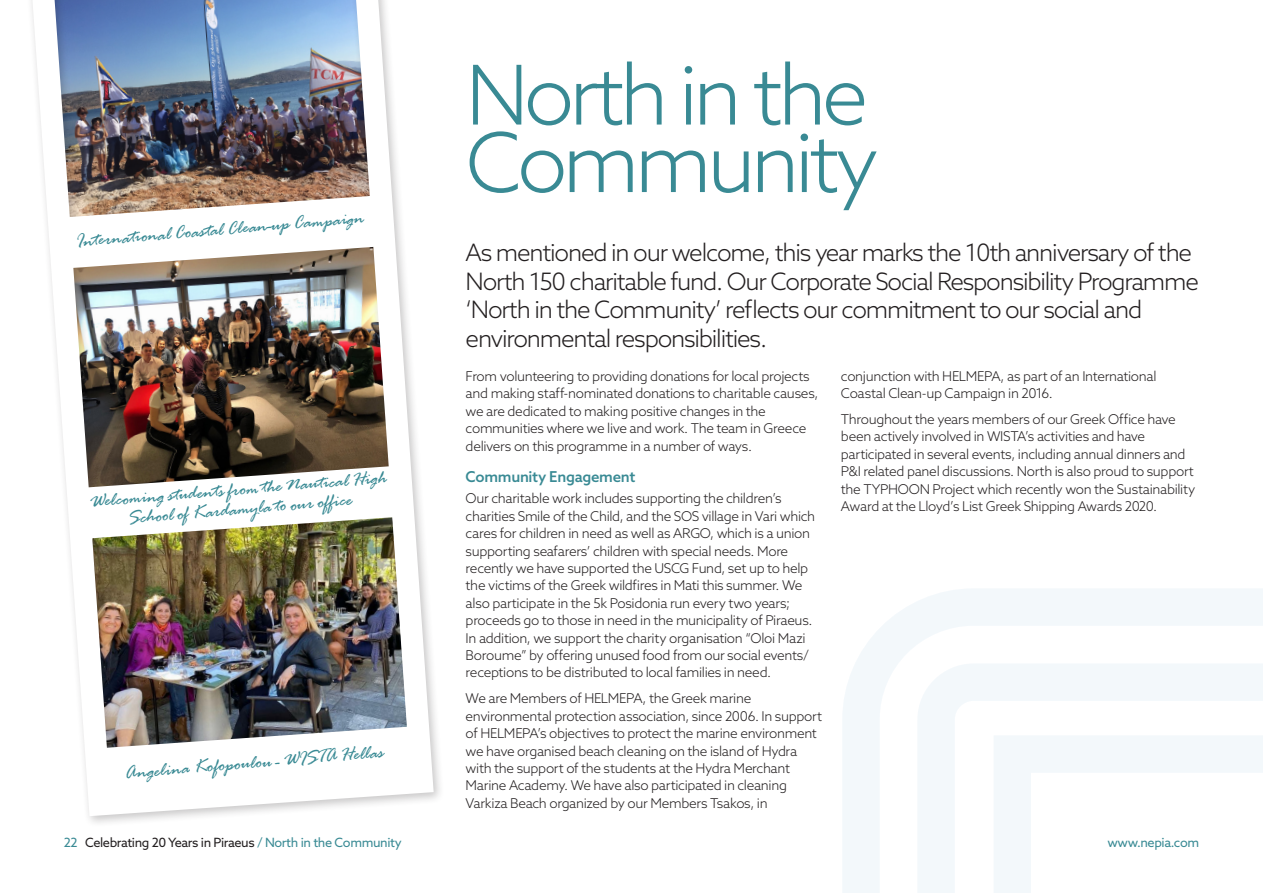
<style>
.page{position:relative;width:1263px;height:893px;background:#fff}
.page>*{position:absolute;margin:0;border:0;box-sizing:border-box;transform-origin:0 0}
.NORTH_-_Title{font:300 82.5px/67.5px "Azo Sans";letter-spacing:-.06em;color:#398a94}
.NORTH_-_Introduction{font:300 24px/28.5px "Azo Sans";letter-spacing:-.05em;color:#231f20}
.NORTH_-_Body_1{font:italic 19.5px/19.5px "Rage";color:#398a94;text-align:center}
.NORTH_-_Sub_Header{font:500 15px "Azo Sans";letter-spacing:-.02em;color:#398a94}
.NORTH_-_Body_2{font:300 13.5px/17.4px "Azo Sans";letter-spacing:-.025em;color:#231f20}
.NORTH_-_Navigation{font:12.75px "Azo Sans";letter-spacing:-.03em;color:#231f20}
.NORTH_-_Navigation-2{font:12.75px "Azo Sans";letter-spacing:-.03em;color:#398a94}
.s1{color:#398a94}
</style>
<div class="page">
<img style="left:31px;top:0;width:409px;height:823px">
<img style="left:83px;top:466px;width:313px;height:73px">
<svg style="left:67px;top:196px;width:313px;height:72px"></svg>
<svg style="left:843px;top:589px;width:420px;height:304px"></svg>
<p class="NORTH_-_Body_1" style="left:75px;top:234px;width:290px;rotate:-5deg">International Coastal Clean-up Campaign</p>
<p class="NORTH_-_Body_1" style="left:89px;top:494px;width:299px;rotate:-5deg">Welcoming students from the Nautical High<br>School of Kardamyla to our office</p>
<p class="NORTH_-_Body_1" style="left:124px;top:766px;width:261px;rotate:-5deg">Angelina Kofopoulou - WISTA Hellas</p>
<p class="NORTH_-_Title" style="left:466px;top:60px;width:415px">North in the<br>Community</p>
<p class="NORTH_-_Introduction" style="left:466px;top:238px;width:735px">As mentioned in our welcome, this year marks the 10th anniversary of the North 150 charitable fund. Our Corporate Social Responsibility Programme ‘North in the Community’ reflects our commitment to our social and environmental responsibilities.</p>
<p class="NORTH_-_Body_2" style="left:466px;top:367px;width:354px">From volunteering to providing donations for local projects and making staff-nominated donations to charitable causes, we are dedicated to making positive changes in the communities where we live and work. The team in Greece delivers on this programme in a number of ways.</p>
<p class="NORTH_-_Sub_Header" style="left:466px;top:466px;width:171px">Community Engagement</p>
<p class="NORTH_-_Body_2" style="left:466px;top:490px;width:351px">Our charitable work includes supporting the children’s charities Smile of the Child, and the SOS village in Vari which cares for children in need as well as ARGO, which is a union supporting seafarers’ children with special needs. More recently we have supported the USCG Fund, set up to help the victims of the Greek wildfires in Mati this summer. We also participate in the 5k Posidonia run every two years; proceeds go to those in need in the municipality of Piraeus.<br>In addition, we support the charity organisation “Oloi Mazi Boroume” by offering unused food from our social events/ receptions to be distributed to local families in need.</p>
<p class="NORTH_-_Body_2" style="left:466px;top:690px;width:358px">We are Members of HELMEPA, the Greek marine environmental protection association, since 2006. In support of HELMEPA’s objectives to protect the marine environment we have organised beach cleaning on the island of Hydra with the support of the students at the Hydra Merchant Marine Academy. We have also participated in cleaning Varkiza Beach organized by our Members Tsakos, in</p>
<p class="NORTH_-_Body_2" style="left:841px;top:367px;width:317px">conjunction with HELMEPA, as part of an International<br>Coastal Clean-up Campaign in 2016.</p>
<p class="NORTH_-_Body_2" style="left:841px;top:410px;width:356px">Throughout the years members of our Greek Office have been actively involved in WISTA’s activities and have participated in several events, including annual dinners and P&amp;I related panel discussions. North is also proud to support the TYPHOON Project which recently won the Sustainability Award at the Lloyd’s List Greek Shipping Awards 2020.</p>
<p class="NORTH_-_Navigation" style="left:64px;top:834px;width:340px"><span class="s1">22</span> Celebrating 20 Years in Piraeus <span class="s1">/ North in the Community</span></p>
<p class="NORTH_-_Navigation-2" style="left:1107px;top:834px;width:93px">www.nepia.com</p>
</div>
